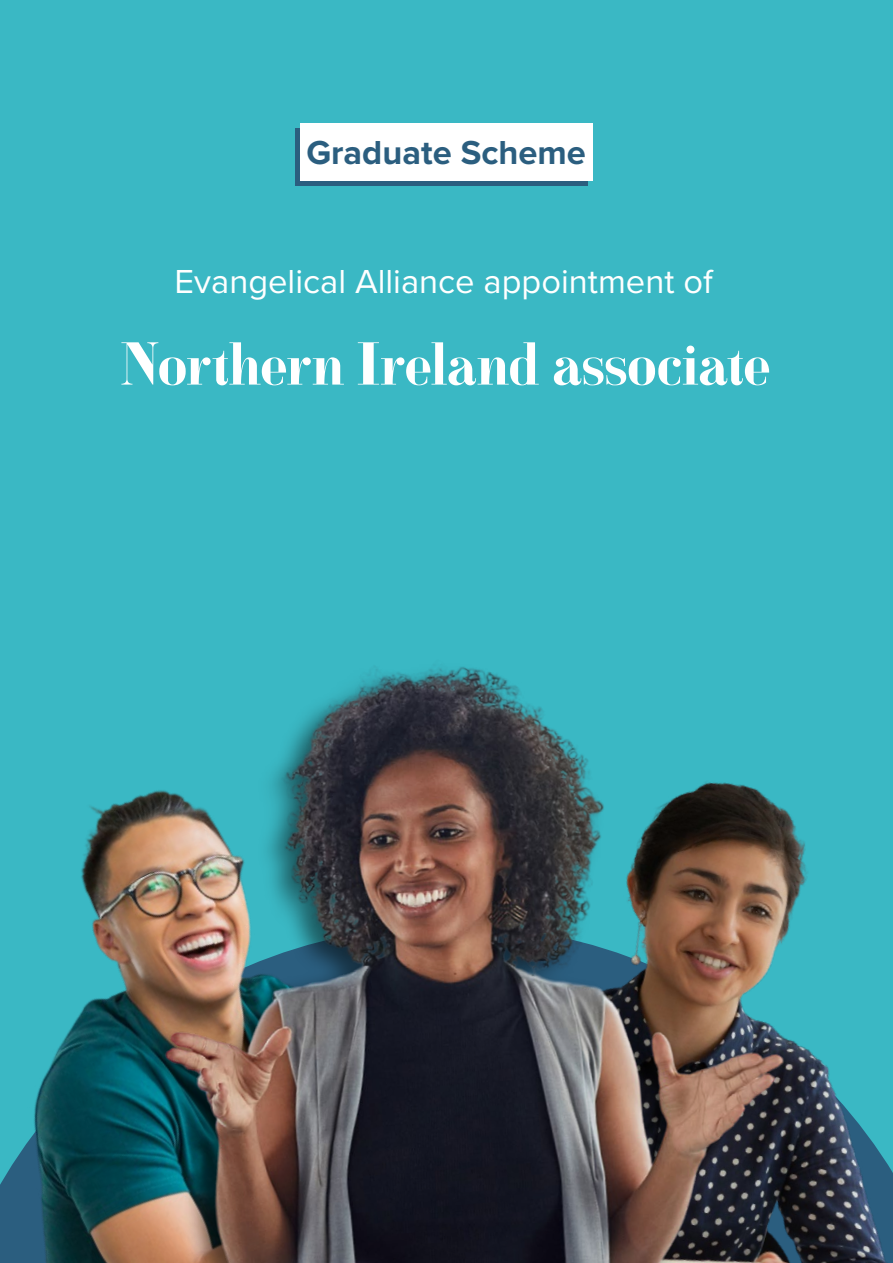
<style>
.page{position:relative;width:893px;height:1263px;background:#3ab8c4}
.page>*{position:absolute;margin:0;border:0;box-sizing:border-box;transform-origin:0 0}
.t1{font:61.5px "Waymar";letter-spacing:-.01em;color:#fff}
.t2{font:34.5px "Proxima Nova";color:#fff}
.t3{font:700 34.5px "Proxima Nova";color:#2b5e7f}
</style>
<div class="page">
<div style="left:296px;top:128px;width:292px;height:58px;background:#2b5e7f"></div>
<div style="left:300px;top:123px;width:292px;height:58px;background:#fff"></div>
<img style="left:0;top:806px;width:107px;height:457px">
<img style="left:810px;top:1051px;width:83px;height:212px">
<img style="left:107px;top:667px;width:703px;height:596px">
<p class="t3" style="left:306px;top:127px;width:281px">Graduate Scheme</p>
<p class="t2" style="left:175px;top:256px;width:540px">Evangelical Alliance appointment of</p>
<h1 class="t1" style="left:121px;top:326px;width:652px">Northern Ireland associate</h1>
</div>
